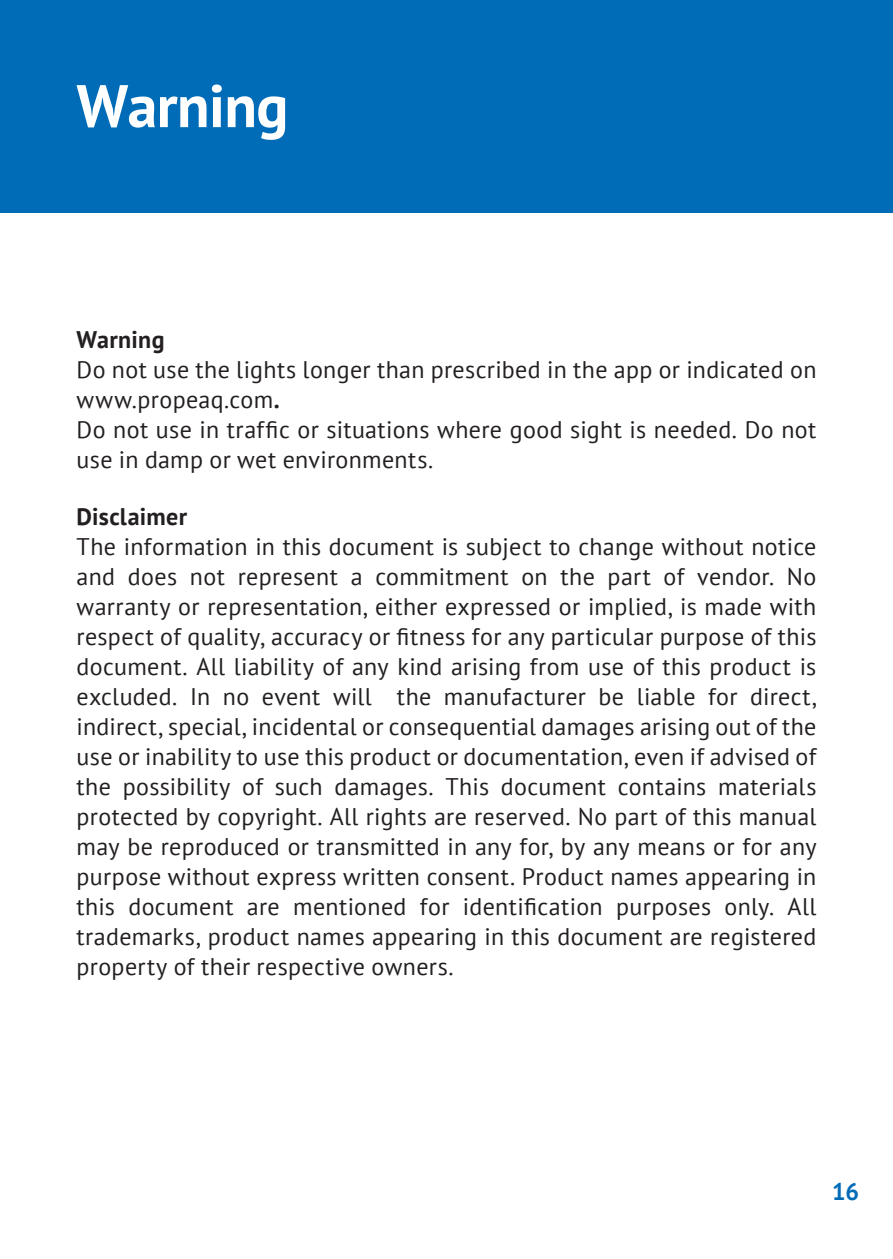
<style>
.page{position:relative;width:893px;height:1259px;background:#fff}
.page>*{position:absolute;margin:0;border:0;box-sizing:border-box;transform-origin:0 0}
.t1{font:700 60px "PT Sans";letter-spacing:-.01em;color:#fff}
.t2{font:24px/30px "PT Sans";letter-spacing:.015em;color:#231f20}
.t3{font:700 24px "PT Sans";letter-spacing:.01em;color:#231f20}
.t4{font:700 24px "PT Sans";color:#006cb7}
.s1{font-weight:700}
</style>
<div class="page">
<div style="left:0;top:0;width:893px;height:213px;background:#006cb7"></div>
<h1 class="t1" style="left:77px;top:66px;width:213px">Warning</h1>
<p class="t3" style="left:77px;top:323px;width:90px">Warning</p>
<p class="t2" style="left:77px;top:354px;width:741px">Do not use the lights longer than prescribed in the app or indicated on www.propeaq.com<span class="s1">.<br></span>Do not use in traffic or situations where good sight is needed. Do not use in damp or wet environments.</p>
<p class="t3" style="left:77px;top:500px;width:112px">Disclaimer</p>
<p class="t2" style="left:77px;top:531px;width:741px;text-align:justify">The information in this document is subject to change without notice and does not represent a commitment on the part of vendor. No warranty or representation, either expressed or implied, is made with respect of quality, accuracy or fitness for any particular purpose of this document. All liability of any kind arising from use of this product is excluded. In no event will the manufacturer be liable for direct, indirect, special, incidental or consequential damages arising out of the use or inability to use this product or documentation, even if advised of the possibility of such damages. This document contains materials protected by copyright. All rights are reserved. No part of this manual may be reproduced or transmitted in any for, by any means or for any purpose without express written consent. Product names appearing in this document are mentioned for identification purposes only. All trademarks, product names appearing in this document are registered property of their respective owners.</p>
<p class="t4" style="left:832px;top:1175px;width:28px">16</p>
</div>
